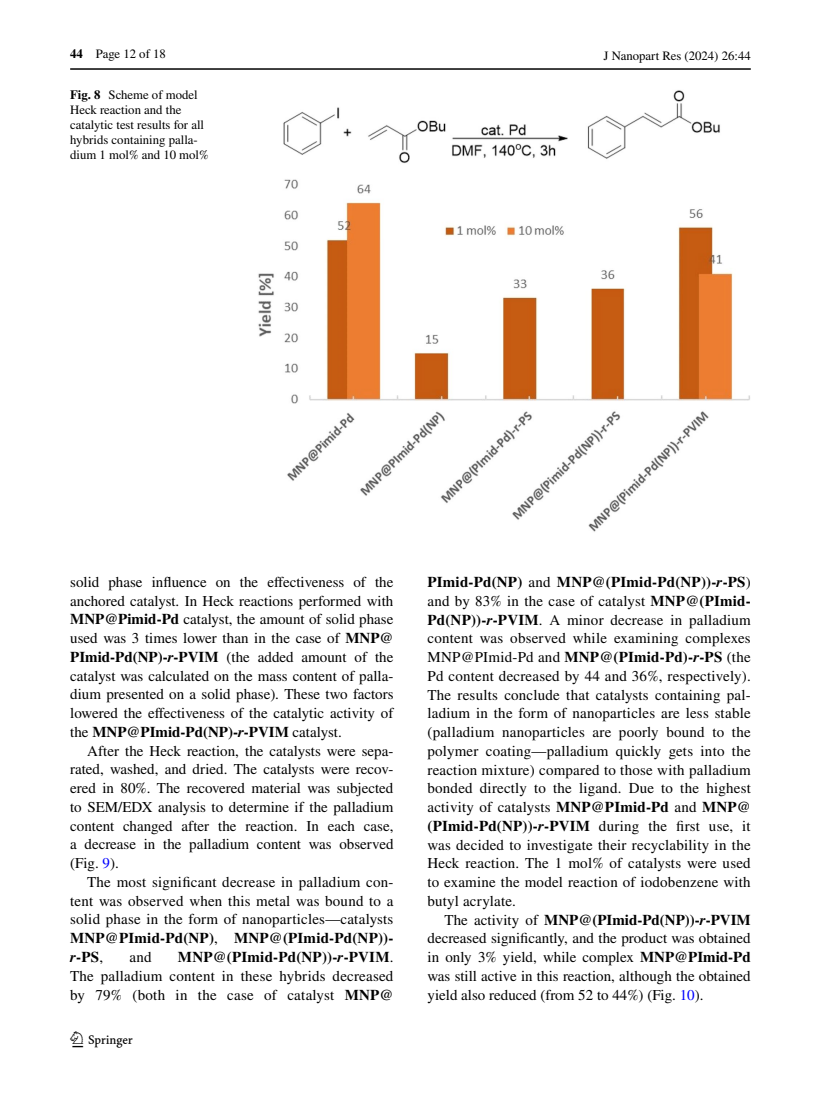
<style>
.page{position:relative;width:821px;height:1106px;background:#fff}
.page>*{position:absolute;margin:0;border:0;box-sizing:border-box;transform-origin:0 0}
.t1{font:22.5px "Springnew Regular 2";color:#000}
.t2{font:15px/18.8px "STIX";letter-spacing:.005em;color:#000;text-align:justify}
.t3{font:12.75px/15px "STIX";color:#000}
.s1{font-weight:700}
.s2{font-weight:700;font-style:italic}
.s3{color:#00f}
</style>
<div class="page">
<hr style="left:70px;top:68px;width:680px;height:2px;background:#000">
<img style="left:258px;top:90px;width:492px;height:442px">
<p class="t3" style="left:70px;top:47px;width:97px"><span class="s1">44</span> Page 12 of 18</p>
<p class="t3" style="left:70px;top:88px;width:140px"><span class="s1">Fig. 8</span> Scheme of model<br>Heck reaction and the catalytic test results for all hybrids containing palla&shy;dium 1 mol% and 10 mol%</p>
<p class="t3" style="left:603px;top:49px;width:148px">J Nanopart Res (2024) 26:44</p>
<p class="t2" style="left:70px;top:573px;width:325px">solid phase influence on the effectiveness of the anchored catalyst. In Heck reactions performed with <span class="s1">MNP@Pimid-Pd</span> catalyst, the amount of solid phase used was 3 times lower than in the case of <span class="s1">MNP@ PImid-Pd(NP)-</span><span class="s2">r</span><span class="s1">-PVIM</span> (the added amount of the catalyst was calculated on the mass content of palla&shy;dium presented on a solid phase). These two factors lowered the effectiveness of the catalytic activity of the <span class="s1">MNP@PImid-Pd(NP)-</span><span class="s2">r</span><span class="s1">-PVIM</span> catalyst.</p>
<p class="t2" style="left:70px;top:742px;width:325px;text-indent:17px">After the Heck reaction, the catalysts were sepa&shy;rated, washed, and dried. The catalysts were recov&shy;ered in 80%. The recovered material was subjected to SEM/EDX analysis to determine if the palladium content changed after the reaction. In each case, a decrease in the palladium content was observed (Fig. <span class="s3">9</span>).</p>
<p class="t2" style="left:70px;top:873px;width:325px;text-indent:17px">The most significant decrease in palladium con&shy;tent was observed when this metal was bound to a solid phase in the form of nanoparticles—catalysts <span class="s1">MNP@PImid-Pd(NP)</span>, <span class="s1">MNP@(PImid-Pd(NP))- </span><span class="s2">r</span><span class="s1">-PS</span>,</p>
<p class="t2" style="left:70px;top:948px;width:325px;text-indent:108px"><span class="s1">MNP@(PImid-Pd(NP))-</span><span class="s2">r</span><span class="s1">-PVIM</span>.<br>The palladium content in these hybrids decreased by 79% (both in the case of catalyst <span class="s1">MNP@</span></p>
<p class="t2" style="left:129px;top:948px;width:24px">and</p>
<h1 class="t1" style="left:72px;top:1031px;width:62px">1 3</h1>
<p class="t2" style="left:427px;top:573px;width:325px"><span class="s1">PImid-Pd(NP)</span> and <span class="s1">MNP@(PImid-Pd(NP))-</span><span class="s2">r</span><span class="s1">-PS</span>) and by 83% in the case of catalyst <span class="s1">MNP@(PImid-Pd(NP))-</span><span class="s2">r</span><span class="s1">-PVIM</span>. A minor decrease in palladium content was observed while examining complexes MNP@PImid-Pd and <span class="s1">MNP@(PImid-Pd)-</span><span class="s2">r</span><span class="s1">-PS</span> (the Pd content decreased by 44 and 36%, respectively).<br>The results conclude that catalysts containing pal&shy;ladium in the form of nanoparticles are less stable (palladium nanoparticles are poorly bound to the polymer coating—palladium quickly gets into the reaction mixture) compared to those with palladium bonded directly to the ligand. Due to the highest activity of catalysts <span class="s1">MNP@PImid-Pd</span> and <span class="s1">MNP@ (PImid-Pd(NP))-</span><span class="s2">r</span><span class="s1">-PVIM</span> during the first use, it was decided to investigate their recyclability in the Heck reaction. The 1 mol% of catalysts were used to examine the model reaction of iodobenzene with butyl acrylate.</p>
<p class="t2" style="left:427px;top:911px;width:325px;text-indent:17px">The activity of <span class="s1">MNP@(PImid-Pd(NP))-</span><span class="s2">r</span><span class="s1">-PVIM </span>decreased significantly, and the product was obtained in only 3% yield, while complex <span class="s1">MNP@PImid-Pd </span>was still active in this reaction, although the obtained yield also reduced (from 52 to 44%) (Fig. <span class="s3">10</span>).</p>
</div>
